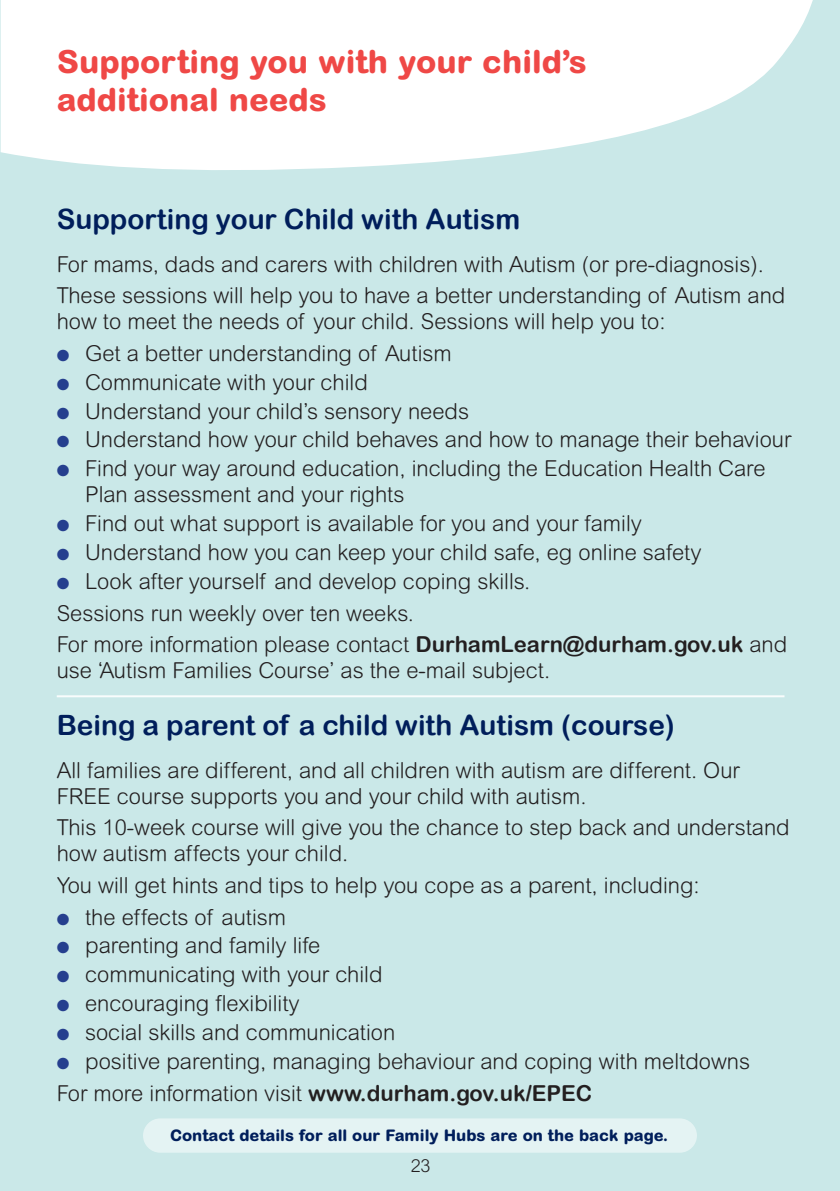
<style>
.page{position:relative;width:840px;height:1191px;background:#fff}
.page>*{position:absolute;margin:0;border:0;box-sizing:border-box;transform-origin:0 0}
.t1{font:800 32px/38px "Arial Rounded MT Std";color:#ef4846}
.t2{font:28px "Arial Rounded MT Bold";color:#001e5b}
.t3{font:300 22px/31.6px "Arial Rounded MT Std";color:#231f20}
.t4{font:300 18px "Arial Rounded MT Std";color:#231f20}
.t5{font:800 16px "Arial Rounded MT Std";color:#001e5b}
.s1{color:#253f8e}
.s2{font-family:"Arial Rounded MT Bold";font-weight:400}
</style>
<div class="page">
<div style="left:0;top:0;width:839px;height:1191px;background:#cae8e8"></div>
<svg style="left:1px;top:0;width:812px;height:170px;background:#f7fbfb"></svg>
<div style="left:143px;top:1118px;width:553px;height:34px;background:#e4f3f3;border-radius:17px"></div>
<hr style="left:57px;top:695px;width:727px;height:2px;background:#fff">
<h1 class="t1" style="left:57px;top:42px;width:531px">Supporting you with your child’s additional needs</h1>
<p class="t2" style="left:57px;top:202px;width:464px">Supporting your Child with Autism</p>
<p class="t3" style="left:57px;top:248px;width:729px">For mams, dads and carers with children with Autism (or pre-diagnosis).<br>These sessions will help you to have a better understanding of Autism and</p>
<p class="t3" style="left:57px;top:305px;width:610px">how to meet the needs of your child. Sessions will help you to:</p>
<p class="t3" style="left:57px;top:337px;width:396px"><span class="s1">●</span> Get a better understanding of Autism</p>
<p class="t3" style="left:57px;top:366px;width:312px"><span class="s1">●</span> Communicate with your child</p>
<p class="t3" style="left:57px;top:395px;width:413px"><span class="s1">●</span> Understand your child’s sensory needs</p>
<p class="t3" style="left:57px;top:424px;width:735px"><span class="s1">●</span> Understand how your child behaves and how to manage their behaviour</p>
<p class="t3" style="left:85px;top:455px;width:681px;line-height:26px;text-indent:-28px"><span class="s1">●</span> Find your way around education, including the Education Health Care<br>Plan assessment and your rights</p>
<p class="t3" style="left:57px;top:507px;width:586px"><span class="s1">●</span> Find out what support is available for you and your family</p>
<p class="t3" style="left:57px;top:536px;width:645px"><span class="s1">●</span> Understand how you can keep your child safe, eg online safety</p>
<p class="t3" style="left:57px;top:565px;width:731px"><span class="s1">●</span> Look after yourself and develop coping skills.<br>Sessions run weekly over ten weeks.<br>For more information please contact <span class="s2">DurhamLearn@durham.gov.uk</span> and</p>
<p class="t3" style="left:57px;top:654px;width:494px">use ‘Autism Families Course’ as the e-mail subject.</p>
<p class="t2" style="left:57px;top:708px;width:619px">Being a parent of a child with Autism (course)</p>
<p class="t3" style="left:57px;top:756px;width:684px;line-height:26px">All families are different, and all children with autism are different. Our<br>FREE course supports you and your child with autism.</p>
<p class="t3" style="left:57px;top:814px;width:734px;line-height:26px">This 10-week course will give you the chance to step back and understand how autism affects your child.</p>
<p class="t3" style="left:57px;top:869px;width:644px">You will get hints and tips to help you cope as a parent, including:</p>
<p class="t3" style="left:57px;top:901px;width:231px"><span class="s1">●</span> the effects of autism</p>
<p class="t3" style="left:57px;top:929px;width:265px"><span class="s1">●</span> parenting and family life</p>
<p class="t3" style="left:57px;top:958px;width:327px"><span class="s1">●</span> communicating with your child</p>
<p class="t3" style="left:57px;top:987px;width:244px"><span class="s1">●</span> encouraging flexibility</p>
<p class="t3" style="left:57px;top:1016px;width:340px"><span class="s1">●</span> social skills and communication</p>
<p class="t3" style="left:57px;top:1045px;width:694px"><span class="s1">●</span> positive parenting, managing behaviour and coping with meltdowns<br>For more information visit <span class="s2">www.durham.gov.uk/EPEC</span></p>
<p class="t5" style="left:170px;top:1125px;width:499px">Contact details for all our Family Hubs are on the back page.</p>
<p class="t4" style="left:410px;top:1149px;width:21px">23</p>
<p class="t4" style="left:410px;top:1155px;width:21px">23</p>
</div>
